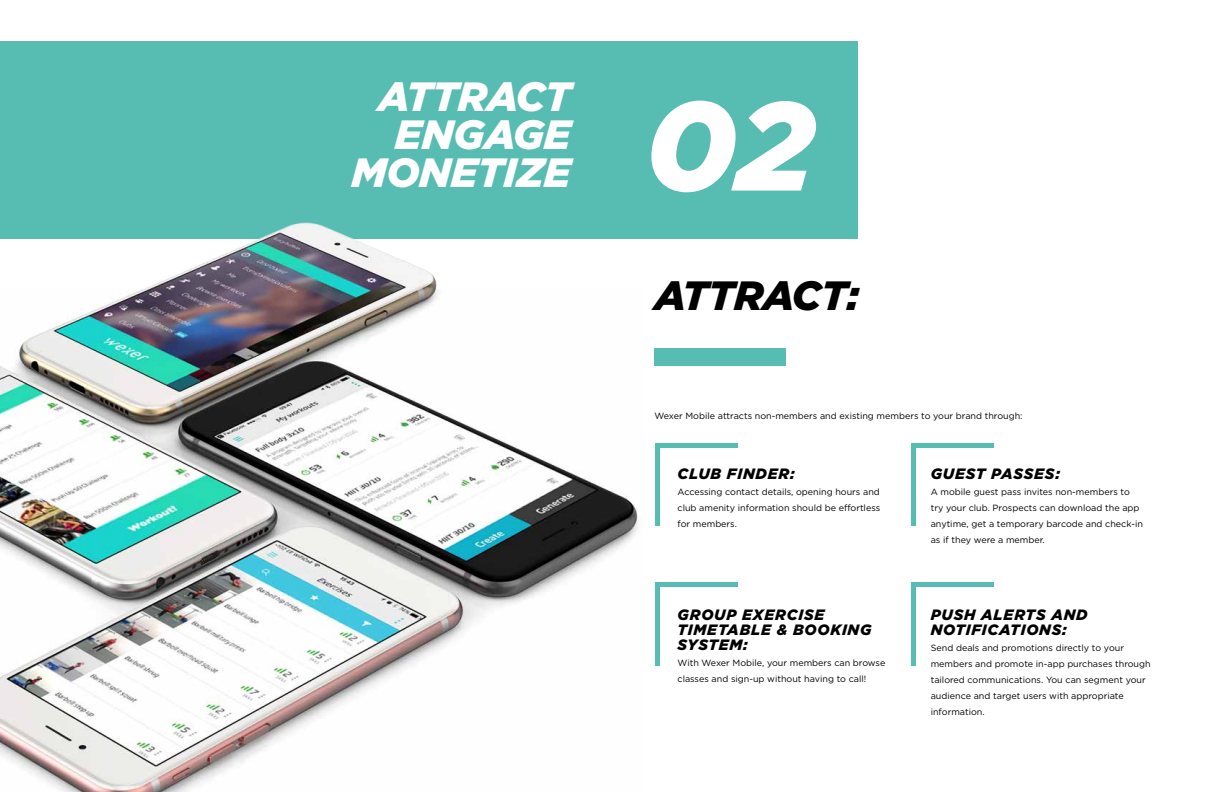
<style>
.page{position:relative;width:1224px;height:792px;background:#fff}
.page>*{position:absolute;margin:0;border:0;box-sizing:border-box;transform-origin:0 0}
.t1{font:italic 900 126px "Gotham";color:#fff}
.t2{font:italic 900 40.9px/38px "Gotham";letter-spacing:-.01em;color:#fff;text-align:right}
.t3{font:italic 900 40.9px "Gotham";letter-spacing:-.015em;color:#000}
.t4{font:italic 900 15px/15px "Gotham";letter-spacing:.05em;color:#000}
.t5{font:9px/16px "Gotham";color:#000}
</style>
<div class="page">
<hr style="left:655px;top:583px;width:83px;height:4px;background:#57bcb1">
<div style="left:655px;top:583px;width:5px;height:83px;background:#57bcb1"></div>
<hr style="left:911px;top:583px;width:83px;height:4px;background:#57bcb1">
<hr style="left:911px;top:583px;width:4px;height:83px;background:#57bcb1">
<hr style="left:655px;top:443px;width:83px;height:4px;background:#57bcb1">
<div style="left:655px;top:443px;width:5px;height:83px;background:#57bcb1"></div>
<hr style="left:911px;top:443px;width:83px;height:4px;background:#57bcb1">
<hr style="left:911px;top:443px;width:4px;height:83px;background:#57bcb1">
<div style="left:655px;top:348px;width:131px;height:17px;background:#57bcb1"></div>
<div style="left:0;top:41px;width:858px;height:198px;background:#57bcb1"></div>
<img style="left:0;top:222px;width:638px;height:570px">
<h2 class="t2" style="left:351px;top:78px;width:221px">ATTRACT<br>ENGAGE<br>MONETIZE</h2>
<h1 class="t1" style="left:645px;top:70px;width:171px">02</h1>
<h2 class="t3" style="left:655px;top:271px;width:206px">ATTRACT:</h2>
<p class="t5" style="left:655px;top:408px;width:370px">Wexer Mobile attracts non-members and existing members to your brand through:</p>
<h3 class="t4" style="left:678px;top:467px;width:119px">CLUB FINDER:</h3>
<p class="t5" style="left:678px;top:484px;width:204px;text-align:justify">Accessing contact details, opening hours and club amenity information should be effortless for members.</p>
<h3 class="t4" style="left:678px;top:607px;width:196px">GROUP EXERCISE<br>TIMETABLE &amp; BOOKING<br>SYSTEM:</h3>
<p class="t5" style="left:678px;top:655px;width:209px">With Wexer Mobile, your members can browse classes and sign-up without having to call!</p>
<h3 class="t4" style="left:931px;top:467px;width:131px">GUEST PASSES:</h3>
<p class="t5" style="left:931px;top:484px;width:214px">A mobile guest pass invites non-members to try your club. Prospects can download the app anytime, get a temporary barcode and check-in as if they were a member.</p>
<h3 class="t4" style="left:931px;top:607px;width:158px">PUSH ALERTS AND<br>NOTIFICATIONS:</h3>
<p class="t5" style="left:931px;top:640px;width:221px">Send deals and promotions directly to your members and promote in-app purchases through tailored communications. You can segment your audience and target users with appropriate information.</p>
</div>
